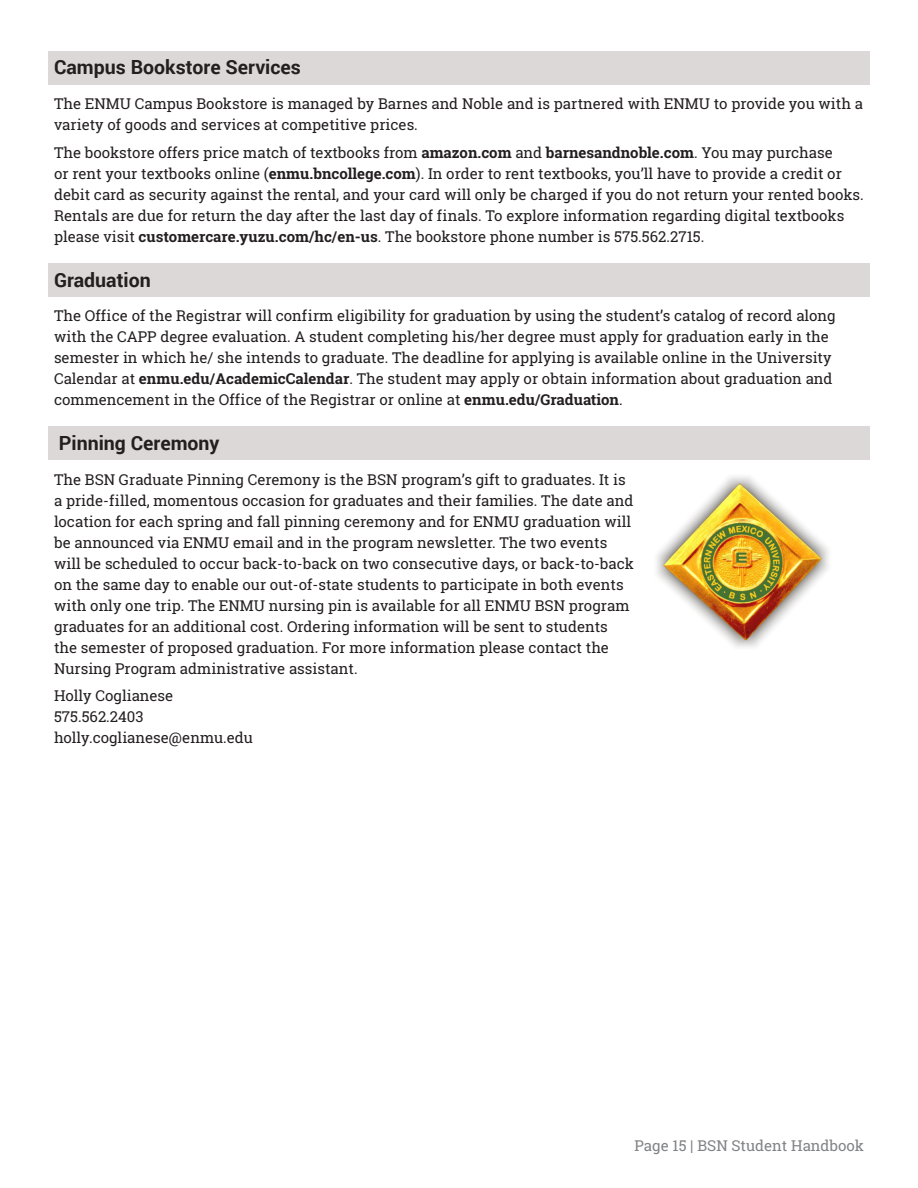
<style>
.page{position:relative;width:918px;height:1188px;background:#fff}
.page>*{position:absolute;margin:0;border:0;box-sizing:border-box;transform-origin:0 0}
.gray_bar_subhead{font:700 19.5px "Roboto";color:#231f20}
.gray_bar_subhead_NP{font:700 19.5px "Roboto";color:#231f20}
.Body_Text{font:15px/21px "Roboto Slab";color:#231f20}
.t1{font:15px "Roboto Slab";color:#808285}
.s1{font-weight:700}
</style>
<div class="page">
<div style="left:48px;top:51px;width:822px;height:33px;background:#dcd8d7"></div>
<div style="left:48px;top:263px;width:822px;height:33px;background:#dcd8d7"></div>
<div style="left:48px;top:427px;width:822px;height:33px;background:#dcd8d7"></div>
<img style="left:657px;top:476px;width:171px;height:171px">
<p class="gray_bar_subhead_NP" style="left:54px;top:54px;width:249px">Campus Bookstore Services</p>
<p class="Body_Text" style="left:54px;top:93px;width:811px">The ENMU Campus Bookstore is managed by Barnes and Noble and is partnered with ENMU to provide you with a variety of goods and services at competitive prices.</p>
<p class="Body_Text" style="left:54px;top:142px;width:811px">The bookstore offers price match of textbooks from <span class="s1">amazon.com</span> and <span class="s1">barnesandnoble.com</span>. You may purchase<br>or rent your textbooks online (<span class="s1">enmu.bncollege.com</span>). In order to rent textbooks, you’ll have to provide a credit or debit card as security against the rental, and your card will only be charged if you do not return your rented books.<br>Rentals are due for return the day after the last day of finals. To explore information regarding digital textbooks please visit <span class="s1">customercare.yuzu.com/hc/en-us</span>. The bookstore phone number is 575.562.2715.</p>
<p class="gray_bar_subhead" style="left:54px;top:266px;width:98px">Graduation</p>
<p class="Body_Text" style="left:54px;top:305px;width:783px">The Office of the Registrar will confirm eligibility for graduation by using the student’s catalog of record along with the CAPP degree evaluation. A student completing his/her degree must apply for graduation early in the semester in which he/ she intends to graduate. The deadline for applying is available online in the University Calendar at <span class="s1">enmu.edu/AcademicCalendar</span>. The student may apply or obtain information about graduation and commencement in the Office of the Registrar or online at <span class="s1">enmu.edu/Graduation</span>.</p>
<p class="gray_bar_subhead" style="left:59px;top:429px;width:162px">Pinning Ceremony</p>
<p class="Body_Text" style="left:54px;top:469px;width:582px">The BSN Graduate Pinning Ceremony is the BSN program’s gift to graduates. It is a pride-filled, momentous occasion for graduates and their families. The date and location for each spring and fall pinning ceremony and for ENMU graduation will be announced via ENMU email and in the program newsletter. The two events will be scheduled to occur back-to-back on two consecutive days, or back-to-back on the same day to enable our out-of-state students to participate in both events with only one trip. The ENMU nursing pin is available for all ENMU BSN program graduates for an additional cost. Ordering information will be sent to students the semester of proposed graduation. For more information please contact the Nursing Program administrative assistant.</p>
<p class="Body_Text" style="left:54px;top:685px;width:121px">Holly Coglianese</p>
<p class="Body_Text" style="left:54px;top:706px;width:91px">575.562.2403</p>
<p class="Body_Text" style="left:54px;top:727px;width:201px">holly.coglianese@enmu.edu</p>
<p class="t1" style="left:634px;top:1135px;width:231px">Page 15 | BSN Student Handbook</p>
</div>
